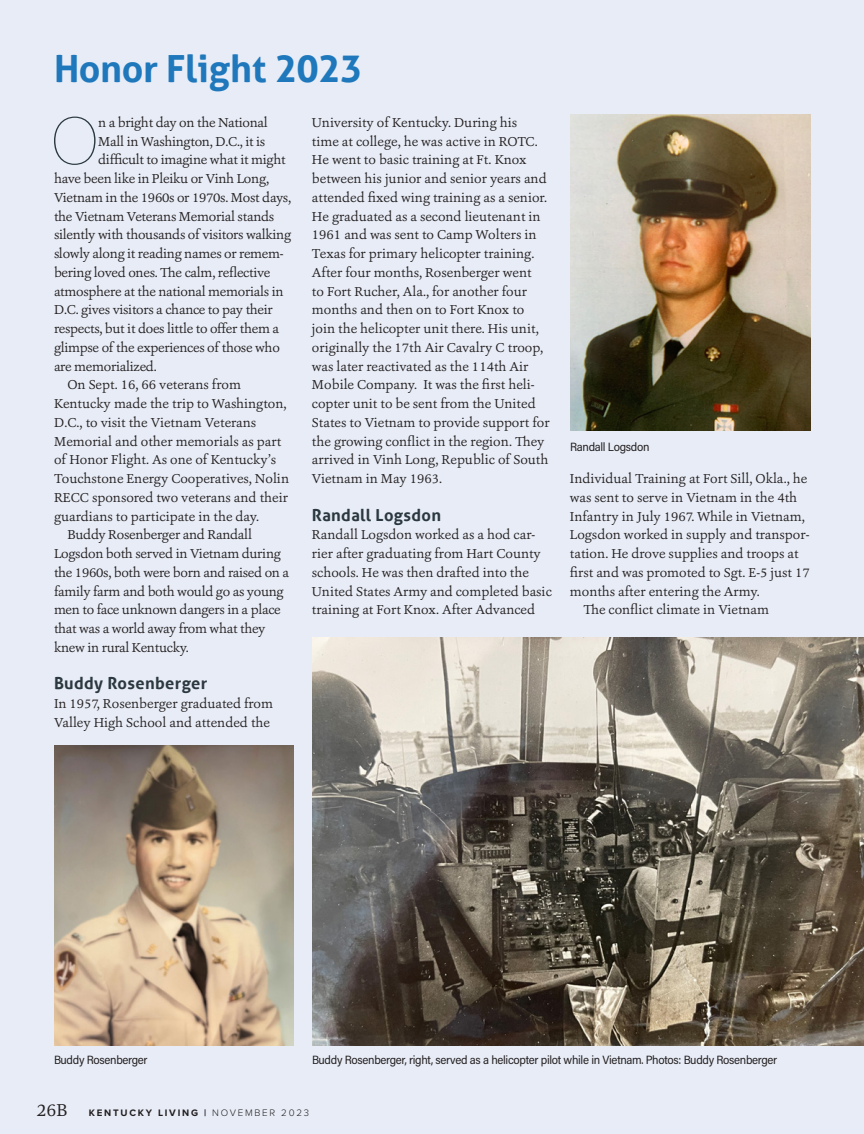
<style>
.page{position:relative;width:864px;height:1134px;background:#e7ecf6}
.page>*{position:absolute;margin:0;border:0;box-sizing:border-box;transform-origin:0 0}
.NOLIN_Drop_Cap{font:100 66.75px "Acumin Pro";color:#2b383e}
.NOLIN_Header{font:700 37.5px "Aller";letter-spacing:-.01em;color:#1e78bb}
.t1{font:18px "Ashbury";color:#231f20}
.NOLIN_Subhead{font:700 16.5px "Aller";letter-spacing:.02em;color:#2b383e}
.NOLIN_NO_indent{font:13.5px/18.8px "Ashbury";color:#231f20}
.NOLIN_indent{font:13.5px/18.8px "Ashbury";letter-spacing:-.01em;color:#231f20}
.NOLIN_Drop_Cap-2{font:13.5px "Ashbury";letter-spacing:-.02em;color:#231f20}
.NOLIN_photo_caption{font:12px "Acumin Pro Semi Cond";letter-spacing:-.025em;color:#231f20}
.t2{font:700 9.75px "Proxima Nova";letter-spacing:.18em;color:#231f20}
.s1{font-weight:300}
</style>
<div class="page">
<img style="left:54px;top:746px;width:240px;height:299px">
<img style="left:570px;top:114px;width:240px;height:317px">
<img style="left:312px;top:638px;width:552px;height:407px">
<p class="NOLIN_Header" style="left:54px;top:45px;width:310px">Honor Flight 2023</p>
<p class="NOLIN_Drop_Cap" style="left:51px;top:95px;width:50px">O</p>
<p class="NOLIN_Drop_Cap-2" style="left:98px;top:114px;width:171px">n a bright day on the National</p>
<p class="NOLIN_NO_indent" style="left:312px;top:113px;width:239px">University of Kentucky. During his<br>time at college, he was active in ROTC.<br>He went to basic training at Ft. Knox between his junior and senior years and attended fixed wing training as a senior.<br>He graduated as a second lieutenant in 1961 and was sent to Camp Wolters in Texas for primary helicopter training.<br>After four months, Rosenberger went<br>to Fort Rucher, Ala., for another four months and then on to Fort Knox to join the helicopter unit there. His unit, originally the 17th Air Cavalry C troop, was later reactivated as the 114th Air Mobile Company. It was the first heli&shy;copter unit to be sent from the United States to Vietnam to provide support for the growing conflict in the region. They arrived in Vinh Long, Republic of South Vietnam in May 1963.</p>
<p class="NOLIN_Subhead" style="left:312px;top:504px;width:131px">Randall Logsdon</p>
<p class="NOLIN_NO_indent" style="left:312px;top:525px;width:241px">Randall Logsdon worked as a hod car&shy;rier after graduating from Hart County schools. He was then drafted into the United States Army and completed basic training at Fort Knox. After Advanced</p>
<p class="NOLIN_Drop_Cap-2" style="left:98px;top:132px;width:169px">Mall in Washington, D.C., it is</p>
<p class="NOLIN_Drop_Cap-2" style="left:98px;top:151px;width:189px">difficult to imagine what it might</p>
<p class="NOLIN_Drop_Cap-2" style="left:54px;top:170px;width:217px">have been like in Pleiku or Vinh Long,</p>
<p class="NOLIN_Drop_Cap-2" style="left:54px;top:189px;width:239px">Vietnam in the 1960s or 1970s. Most days,</p>
<p class="NOLIN_Drop_Cap-2" style="left:54px;top:207px;width:222px">the Vietnam Veterans Memorial stands</p>
<p class="NOLIN_Drop_Cap-2" style="left:54px;top:226px;width:239px">silently with thousands of visitors walking</p>
<p class="NOLIN_Drop_Cap-2" style="left:54px;top:245px;width:231px">slowly along it reading names or remem-</p>
<p class="NOLIN_Drop_Cap-2" style="left:54px;top:264px;width:218px">bering loved ones. The calm, reflective</p>
<p class="NOLIN_Drop_Cap-2" style="left:54px;top:282px;width:231px">atmosphere at the national memorials in</p>
<p class="NOLIN_Drop_Cap-2" style="left:54px;top:301px;width:220px">D.C. gives visitors a chance to pay their</p>
<p class="NOLIN_Drop_Cap-2" style="left:54px;top:320px;width:227px">respects, but it does little to offer them a</p>
<p class="NOLIN_Drop_Cap-2" style="left:54px;top:339px;width:227px">glimpse of the experiences of those who</p>
<p class="NOLIN_Drop_Cap-2" style="left:54px;top:357px;width:104px">are memorialized.</p>
<p class="NOLIN_indent" style="left:54px;top:375px;width:237px;text-indent:14px">On Sept. 16, 66 veterans from Kentucky made the trip to Washington, D.C., to visit the Vietnam Veterans Memorial and other memorials as part of Honor Flight. As one of Kentucky’s Touchstone Energy Cooperatives, Nolin RECC sponsored two veterans and their guardians to participate in the day.</p>
<p class="NOLIN_indent" style="left:54px;top:525px;width:237px;text-indent:14px">Buddy Rosenberger and Randall Logsdon both served in Vietnam during the 1960s, both were born and raised on a family farm and both would go as young men to face unknown dangers in a place that was a world away from what they knew in rural Kentucky.</p>
<p class="NOLIN_Subhead" style="left:54px;top:673px;width:155px">Buddy Rosenberger</p>
<p class="NOLIN_NO_indent" style="left:54px;top:694px;width:221px">In 1957, Rosenberger graduated from<br>Valley High School and attended the</p>
<p class="NOLIN_photo_caption" style="left:570px;top:438px;width:81px">Randall Logsdon</p>
<p class="NOLIN_NO_indent" style="left:570px;top:469px;width:241px">Individual Training at Fort Sill, Okla., he was sent to serve in Vietnam in the 4th Infantry in July 1967. While in Vietnam, Logsdon worked in supply and transpor&shy;tation. He drove supplies and troops at first and was promoted to Sgt. E-5 just 17 months after entering the Army.</p>
<p class="NOLIN_indent" style="left:583px;top:600px;width:187px">The conflict climate in Vietnam</p>
<p class="NOLIN_photo_caption" style="left:54px;top:1052px;width:95px">Buddy Rosenberger</p>
<p class="NOLIN_photo_caption" style="left:312px;top:1052px;width:467px">Buddy Rosenberger, right, served as a helicopter pilot while in Vietnam. Photos: Buddy Rosenberger</p>
<h3 class="t1" style="left:37px;top:1099px;width:32px">26B</h3>
<p class="t2" style="left:89px;top:1106px;width:222px">KENTUCKY LIVING | <span class="s1">NOVEMBER 2023</span></p>
</div>
